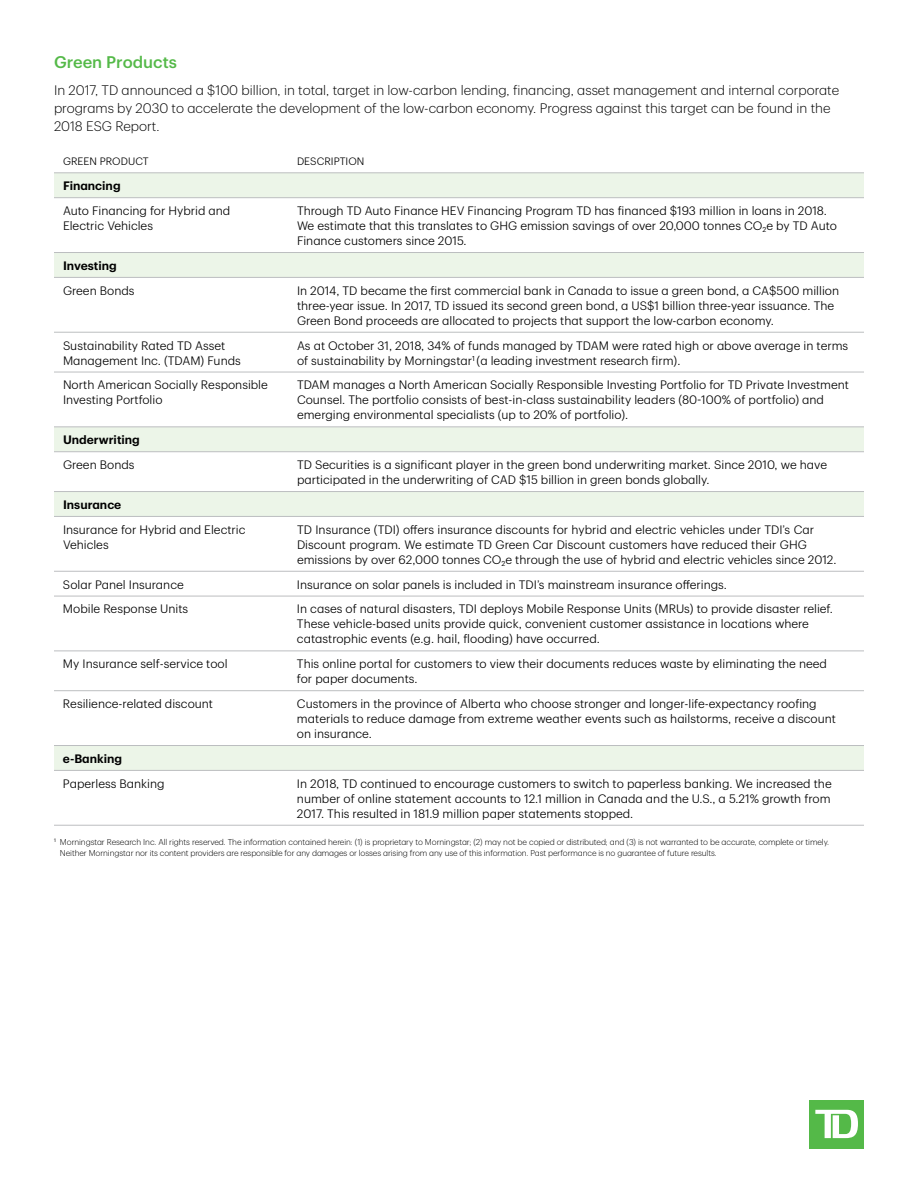
<style>
.page{position:relative;width:918px;height:1188px;background:#fff}
.page>*{position:absolute;margin:0;border:0;box-sizing:border-box;transform-origin:0 0}
.t1{font:500 16.5px "TD Graphik";color:#54b948}
.t2{font:300 13.5px/18px "TD Graphik";color:#000}
.t3{font:300 12px/15px "TD Graphik";color:#000}
.t4{font:600 12px "TD Graphik";color:#000}
.t5{font:300 10.5px "TD Graphik";letter-spacing:.005em;color:#000}
.t6{font:300 8.25px/10.5px "TD Graphik";letter-spacing:-.01em;color:#000}
</style>
<div class="page">
<div style="left:810px;top:1100px;width:54px;height:49px;background:#54b948"></div>
<svg style="left:815px;top:1110px;width:43px;height:28px"></svg>
<svg style="left:54px;top:173px;width:810px;height:597px"></svg>
<hr style="left:54px;top:571px;width:234px;height:1px;background:#bcbec0">
<hr style="left:288px;top:571px;width:576px;height:1px;background:#bcbec0">
<hr style="left:54px;top:596px;width:234px;height:1px;background:#bcbec0">
<hr style="left:288px;top:596px;width:576px;height:1px;background:#bcbec0">
<hr style="left:54px;top:651px;width:234px;height:1px;background:#bcbec0">
<hr style="left:288px;top:651px;width:576px;height:1px;background:#bcbec0">
<hr style="left:54px;top:690px;width:234px;height:1px;background:#bcbec0">
<hr style="left:288px;top:690px;width:576px;height:1px;background:#bcbec0">
<hr style="left:54px;top:197px;width:234px;height:1px;background:#bcbec0">
<hr style="left:288px;top:197px;width:576px;height:1px;background:#bcbec0">
<hr style="left:54px;top:252px;width:234px;height:1px;background:#bcbec0">
<hr style="left:288px;top:252px;width:576px;height:1px;background:#bcbec0">
<hr style="left:54px;top:277px;width:234px;height:1px;background:#bcbec0">
<hr style="left:288px;top:277px;width:576px;height:1px;background:#bcbec0">
<hr style="left:54px;top:426px;width:234px;height:1px;background:#bcbec0">
<hr style="left:288px;top:426px;width:576px;height:1px;background:#bcbec0">
<hr style="left:54px;top:451px;width:234px;height:1px;background:#bcbec0">
<hr style="left:288px;top:451px;width:576px;height:1px;background:#bcbec0">
<hr style="left:54px;top:491px;width:234px;height:1px;background:#bcbec0">
<hr style="left:288px;top:491px;width:576px;height:1px;background:#bcbec0">
<hr style="left:54px;top:516px;width:234px;height:1px;background:#bcbec0">
<hr style="left:288px;top:516px;width:576px;height:1px;background:#bcbec0">
<hr style="left:54px;top:745px;width:234px;height:1px;background:#bcbec0">
<hr style="left:288px;top:745px;width:576px;height:1px;background:#bcbec0">
<hr style="left:54px;top:770px;width:234px;height:1px;background:#bcbec0">
<hr style="left:288px;top:770px;width:576px;height:1px;background:#bcbec0">
<hr style="left:54px;top:332px;width:234px;height:1px;background:#bcbec0">
<hr style="left:288px;top:332px;width:576px;height:1px;background:#bcbec0">
<hr style="left:54px;top:372px;width:234px;height:1px;background:#bcbec0">
<hr style="left:288px;top:372px;width:576px;height:1px;background:#bcbec0">
<hr style="left:54px;top:172px;width:234px;height:1px;background:#bcbec0">
<hr style="left:288px;top:172px;width:576px;height:1px;background:#bcbec0">
<hr style="left:54px;top:825px;width:234px;height:1px;background:#bcbec0">
<hr style="left:288px;top:825px;width:576px;height:1px;background:#bcbec0">
<h1 class="t1" style="left:54px;top:49px;width:124px">Green Products</h1>
<p class="t2" style="left:54px;top:80px;width:787px">In 2017, TD announced a $100 billion, in total, target in low-carbon lending, financing, asset management and internal corporate programs by 2030 to accelerate the development of the low-carbon economy. Progress against this target can be found in the<br>2018 ESG Report.</p>
<p class="t5" style="left:63px;top:154px;width:87px">GREEN PRODUCT</p>
<p class="t5" style="left:297px;top:154px;width:69px">DESCRIPTION</p>
<p class="t4" style="left:63px;top:177px;width:59px">Financing</p>
<p class="t3" style="left:63px;top:202px;width:169px">Auto Financing for Hybrid and<br>Electric Vehicles</p>
<p class="t3" style="left:297px;top:202px;width:542px">Through TD Auto Finance HEV Financing Program TD has financed $193 million in loans in 2018.<br>We estimate that this translates to GHG emission savings of over 20,000 tonnes CO<sub>2</sub>e by TD Auto<br>Finance customers since 2015.</p>
<p class="t4" style="left:63px;top:256px;width:55px">Investing</p>
<p class="t3" style="left:63px;top:282px;width:73px">Green Bonds</p>
<p class="t3" style="left:297px;top:282px;width:544px">In 2014, TD became the first commercial bank in Canada to issue a green bond, a CA$500 million three-year issue. In 2017, TD issued its second green bond, a US$1 billion three-year issuance. The<br>Green Bond proceeds are allocated to projects that support the low-carbon economy.</p>
<p class="t3" style="left:63px;top:337px;width:179px">Sustainability Rated TD Asset<br>Management Inc. (TDAM) Funds</p>
<p class="t3" style="left:297px;top:337px;width:553px">As at October 31, 2018, 34% of funds managed by TDAM were rated high or above average in terms of sustainability by Morningstar<sup>1</sup> (a leading investment research firm).</p>
<p class="t3" style="left:63px;top:377px;width:206px">North American Socially Responsible<br>Investing Portfolio</p>
<p class="t3" style="left:297px;top:377px;width:554px">TDAM manages a North American Socially Responsible Investing Portfolio for TD Private Investment<br>Counsel. The portfolio consists of best-in-class sustainability leaders (80-100% of portfolio) and emerging environmental specialists (up to 20% of portfolio).</p>
<p class="t4" style="left:63px;top:431px;width:78px">Underwriting</p>
<p class="t3" style="left:63px;top:456px;width:73px">Green Bonds</p>
<p class="t3" style="left:297px;top:456px;width:532px">TD Securities is a significant player in the green bond underwriting market. Since 2010, we have participated in the underwriting of CAD $15 billion in green bonds globally.</p>
<p class="t4" style="left:63px;top:495px;width:60px">Insurance</p>
<p class="t3" style="left:63px;top:521px;width:184px">Insurance for Hybrid and Electric<br>Vehicles</p>
<p class="t3" style="left:297px;top:521px;width:541px">TD Insurance (TDI) offers insurance discounts for hybrid and electric vehicles under TDI’s Car<br>Discount program. We estimate TD Green Car Discount customers have reduced their GHG emissions by over 62,000 tonnes CO<sub>2</sub>e through the use of hybrid and electric vehicles since 2012.</p>
<p class="t3" style="left:63px;top:576px;width:122px">Solar Panel Insurance</p>
<p class="t3" style="left:297px;top:576px;width:432px">Insurance on solar panels is included in TDI’s mainstream insurance offerings.</p>
<p class="t3" style="left:63px;top:601px;width:127px">Mobile Response Units</p>
<p class="t3" style="left:297px;top:601px;width:538px">In cases of natural disasters, TDI deploys Mobile Response Units (MRUs) to provide disaster relief.<br>These vehicle-based units provide quick, convenient customer assistance in locations where catastrophic events (e.g. hail, flooding) have occurred.</p>
<p class="t3" style="left:63px;top:655px;width:166px">My Insurance self-service tool</p>
<p class="t3" style="left:297px;top:655px;width:532px">This online portal for customers to view their documents reduces waste by eliminating the need for paper documents.</p>
<p class="t3" style="left:63px;top:695px;width:152px">Resilience-related discount</p>
<p class="t3" style="left:297px;top:695px;width:541px">Customers in the province of Alberta who choose stronger and longer-life-expectancy roofing materials to reduce damage from extreme weather events such as hailstorms, receive a discount on insurance.</p>
<p class="t4" style="left:63px;top:749px;width:61px">e-Banking</p>
<p class="t3" style="left:63px;top:775px;width:103px">Paperless Banking</p>
<p class="t3" style="left:297px;top:775px;width:536px;text-align:justify">In 2018, TD continued to encourage customers to switch to paperless banking. We increased the number of online statement accounts to 12.1 million in Canada and the U.S., a 5.21% growth from 2017. This resulted in 181.9 million paper statements stopped.</p>
<p class="t6" style="left:60px;top:836px;width:771px;text-indent:-6px"><sup>1</sup> Morningstar Research Inc. All rights reserved. The information contained herein: (1) is proprietary to Morningstar; (2) may not be copied or distributed; and (3) is not warranted to be accurate, complete or timely.<br>Neither Morningstar nor its content providers are responsible for any damages or losses arising from any use of this information. Past performance is no guarantee of future results.</p>
</div>
